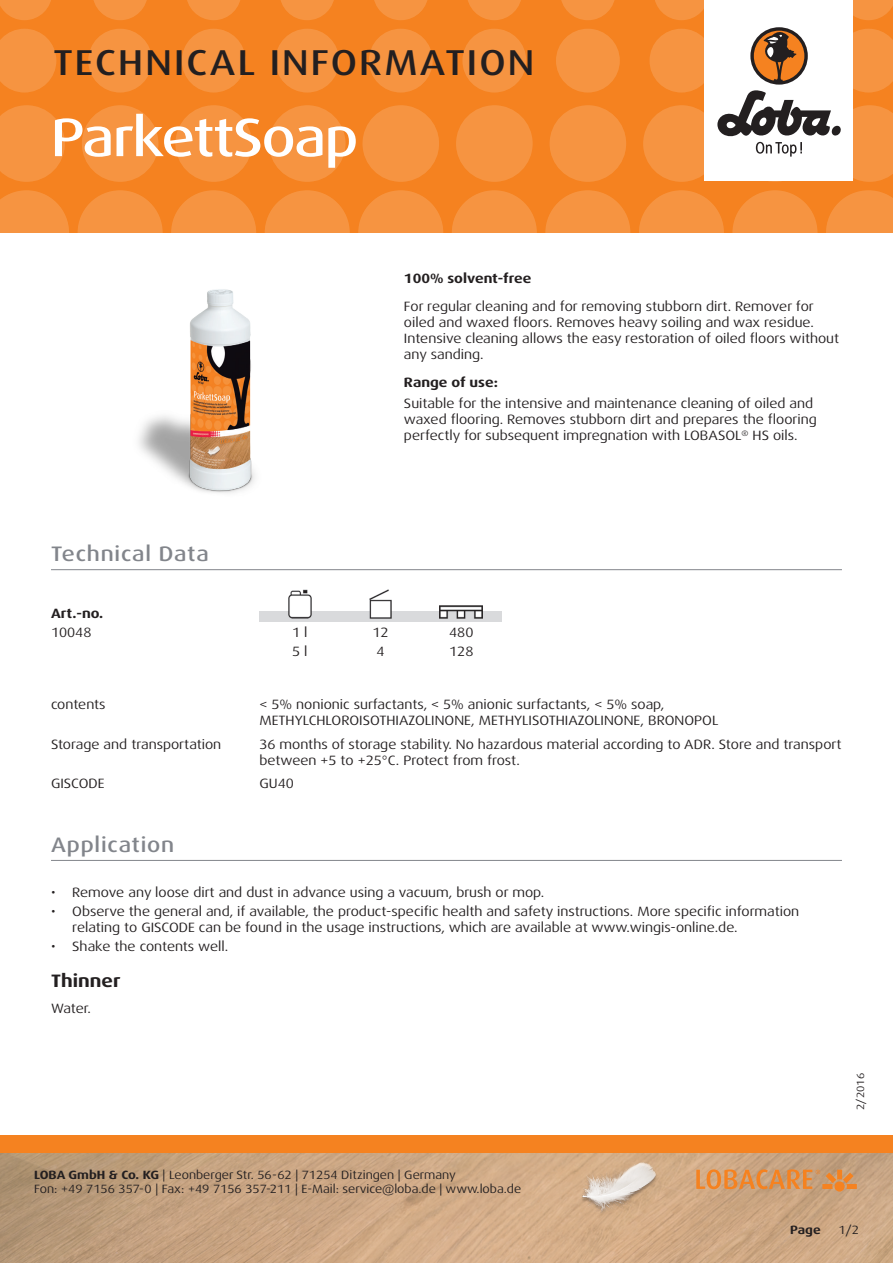
<style>
.page{position:relative;width:893px;height:1263px;background:#fff}
.page>*{position:absolute;margin:0;border:0;box-sizing:border-box;transform-origin:0 0}
.t1{font:500 expanded 54px "Dax Pro";letter-spacing:-.025em;color:#fff}
.t2{font:500 expanded 36px "Dax Pro";letter-spacing:.06em;color:#231f20}
.Titel_grau{font:500 expanded 21px "Dax Pro";letter-spacing:.04em;color:#82858b}
.t3{font:700 expanded 18px "Dax Pro";color:#231f20}
.Text{font:expanded 13.5px/16.2px "Dax Pro";color:#231f20}
.Text_Bold{font:700 expanded 13.5px "Dax Pro";color:#231f20}
.Text_zentriert{font:expanded 13.5px "Dax Pro";color:#231f20}
.Pagina{font:expanded 12px/14.4px "Dax Pro";color:#231f20}
.t4{font:700 expanded 12px "Dax Pro";color:#231f20}
.t5{font:expanded 10.5px "Dax Pro";color:#231f20}
.s1{font-weight:700}
</style>
<div class="page">
<div style="left:0;top:0;width:893px;height:233px;background:#f58220"></div>
<svg style="left:0;top:190px;width:69px;height:43px"></svg>
<svg style="left:78px;top:190px;width:85px;height:85px;fill:#f69441"></svg>
<svg style="left:171px;top:190px;width:85px;height:85px;fill:#f69441"></svg>
<svg style="left:265px;top:190px;width:85px;height:85px;fill:#f69441"></svg>
<svg style="left:358px;top:190px;width:85px;height:85px;fill:#f69441"></svg>
<svg style="left:545px;top:190px;width:85px;height:85px;fill:#f69441"></svg>
<svg style="left:452px;top:190px;width:85px;height:85px;fill:#f69441"></svg>
<svg style="left:732px;top:190px;width:85px;height:85px;fill:#f69441"></svg>
<svg style="left:639px;top:190px;width:85px;height:85px;fill:#f69441"></svg>
<svg style="left:826px;top:190px;width:67px;height:43px"></svg>
<svg style="left:0;top:105px;width:65px;height:77px"></svg>
<svg style="left:82px;top:105px;width:76px;height:77px"></svg>
<svg style="left:175px;top:105px;width:77px;height:77px"></svg>
<svg style="left:269px;top:105px;width:76px;height:77px"></svg>
<svg style="left:456px;top:105px;width:77px;height:77px"></svg>
<svg style="left:362px;top:105px;width:77px;height:77px"></svg>
<svg style="left:550px;top:105px;width:76px;height:77px"></svg>
<svg style="left:0;top:29px;width:56px;height:63px"></svg>
<svg style="left:182px;top:29px;width:64px;height:63px"></svg>
<svg style="left:88px;top:29px;width:64px;height:63px"></svg>
<svg style="left:275px;top:29px;width:64px;height:63px"></svg>
<svg style="left:462px;top:29px;width:64px;height:63px"></svg>
<svg style="left:369px;top:29px;width:64px;height:63px"></svg>
<svg style="left:556px;top:29px;width:64px;height:63px"></svg>
<svg style="left:0;top:0;width:51px;height:20px"></svg>
<svg style="left:187px;top:0;width:53px;height:20px"></svg>
<svg style="left:468px;top:0;width:53px;height:20px"></svg>
<svg style="left:655px;top:0;width:49px;height:20px"></svg>
<svg style="left:93px;top:0;width:54px;height:20px"></svg>
<svg style="left:374px;top:0;width:54px;height:20px"></svg>
<svg style="left:281px;top:0;width:53px;height:20px"></svg>
<svg style="left:561px;top:0;width:54px;height:20px"></svg>
<svg style="left:853px;top:0;width:40px;height:20px"></svg>
<img style="left:0;top:1152px;width:893px;height:111px">
<div style="left:0;top:1135px;width:893px;height:17px;background:#f58220"></div>
<div style="left:704px;top:0;width:149px;height:181px;background:#fff"></div>
<svg style="left:643px;top:28px;width:250px;height:154px"></svg>
<img style="left:578px;top:1161px;width:82px;height:81px">
<svg style="left:696px;top:1169px;width:161px;height:22px;background:#d8965c"></svg>
<hr style="left:51px;top:860px;width:791px;height:1px;background:#82858b">
<hr style="left:51px;top:569px;width:791px;height:1px;background:#82858b">
<img style="left:288px;top:589px;width:195px;height:22px">
<img style="left:259px;top:611px;width:243px;height:11px">
<img style="left:106px;top:272px;width:216px;height:221px">
<h2 class="t2" style="left:53px;top:40px;width:483px">TECHNICAL INFORMATION</h2>
<p class="t1" style="left:51px;top:103px;width:309px">ParkettSoap</p>
<p class="Titel_grau" style="left:51px;top:540px;width:159px">Technical Data</p>
<p class="Text_Bold" style="left:404px;top:269px;width:129px">100% solvent-free</p>
<p class="Text" style="left:404px;top:298px;width:437px">For regular cleaning and for removing stubborn dirt. Remover for oiled and waxed floors. Removes heavy soiling and wax residue.<br>Intensive cleaning allows the easy restoration of oiled floors without any sanding.</p>
<p class="Text_Bold" style="left:404px;top:373px;width:95px">Range of use:</p>
<p class="Text" style="left:404px;top:395px;width:414px">Suitable for the intensive and maintenance cleaning of oiled and waxed flooring. Removes stubborn dirt and prepares the flooring perfectly for subsequent impregnation with LOBASOL<sup>®</sup> HS oils.</p>
<p class="Text_Bold" style="left:51px;top:604px;width:54px">Art.-no.</p>
<p class="Text" style="left:51px;top:624px;width:42px">10048</p>
<p class="Text_zentriert" style="left:292px;top:623px;width:17px">1 l</p>
<p class="Text_zentriert" style="left:372px;top:623px;width:18px">12</p>
<p class="Text_zentriert" style="left:449px;top:623px;width:26px">480</p>
<p class="Text_zentriert" style="left:292px;top:643px;width:17px">5 l</p>
<p class="Text_zentriert" style="left:377px;top:643px;width:10px">4</p>
<p class="Text_zentriert" style="left:449px;top:643px;width:26px">128</p>
<p class="Text" style="left:51px;top:696px;width:56px">contents</p>
<p class="Text" style="left:259px;top:696px;width:460px">&lt; 5% nonionic surfactants, &lt; 5% anionic surfactants, &lt; 5% soap,<br>METHYLCHLOROISOTHIAZOLINONE, METHYLISOTHIAZOLINONE, BRONOPOL</p>
<p class="Text" style="left:51px;top:736px;width:172px">Storage and transportation</p>
<p class="Text" style="left:259px;top:736px;width:584px">36 months of storage stability. No hazardous material according to ADR. Store and transport between +5 to +25°C. Protect from frost.</p>
<p class="Text" style="left:51px;top:775px;width:55px">GISCODE</p>
<p class="Text" style="left:259px;top:775px;width:36px">GU40</p>
<p class="Titel_grau" style="left:51px;top:831px;width:125px">Application</p>
<p class="Text" style="left:51px;top:884px;width:495px">• Remove any loose dirt and dust in advance using a vacuum, brush or mop.</p>
<p class="Text" style="left:72px;top:903px;width:728px;text-indent:-21px">• Observe the general and, if available, the product-specific health and safety instructions. More specific information relating to GISCODE can be found in the usage instructions, which are available at www.wingis-online.de.</p>
<p class="Text" style="left:51px;top:938px;width:179px">• Shake the contents well.</p>
<p class="t3" style="left:51px;top:969px;width:71px">Thinner</p>
<p class="Text" style="left:51px;top:1000px;width:42px">Water.</p>
<p class="Pagina" style="left:34px;top:1167px;width:489px"><span class="s1">LOBA GmbH &amp; Co. KG</span> | Leonberger Str. 56-62 | 71254 Ditzingen | Germany<br>Fon: +49 7156 357-0 | Fax: +49 7156 357-211 | E-Mail: service@loba.de | www.loba.de</p>
<p class="t5" style="left:854px;top:1110px;width:38px;rotate:-90deg">2/2016</p>
<p class="t4" style="left:790px;top:1222px;width:32px">Page</p>
<p class="Pagina" style="left:838px;top:1223px;width:22px">1/2</p>
</div>
